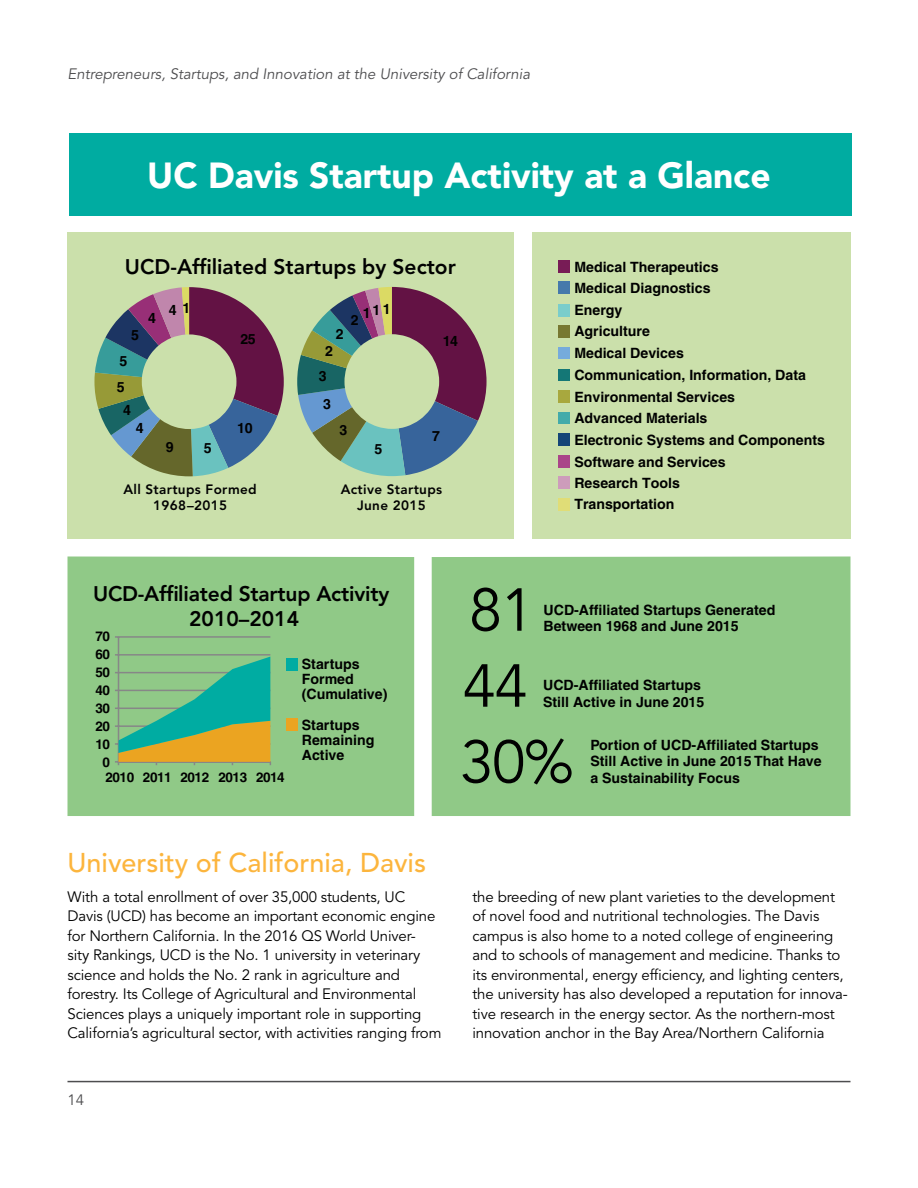
<style>
.page{position:relative;width:918px;height:1188px;background:#fff}
.page>*{position:absolute;margin:0;border:0;box-sizing:border-box;transform-origin:0 0}
.t1{font:60px "Avenir LT Std";color:#010101}
.t2{font:900 36px "Avenir LT Std";color:#fff}
.Heading_2{font:500 27px "Avenir LT Std";color:#fcb53d}
.t3{font:800 21px/25.2px "Avenir LT Std";color:#010101;text-align:center}
.Body_Text{font:15px/19.5px "Avenir LT Std";letter-spacing:-.01em;color:#000}
.t4{font:italic 15px "Avenir LT Std";color:#4d4d4f}
.t5{font:15px "Avenir LT Std";color:#4d4d4f}
.t6{font:700 14.25px/15px "Helvetica";color:#000}
.t7{font:700 14.1px/16.5px "Helvetica";color:#000}
.t8{font:700 14.1px "Helvetica";letter-spacing:-.025em;color:#010101}
.t9{font:800 13.5px/16.2px "Avenir LT Std";letter-spacing:.025em;color:#010101;text-align:center}
.t10{font:700 13.5px "Helvetica";letter-spacing:-.035em;color:#010101}
</style>
<div class="page">
<hr style="left:68px;top:1081px;width:782px;height:1px;background:#4d4d4f">
<div style="left:532px;top:232px;width:318px;height:307px;background:#cbe0ab"></div>
<div style="left:68px;top:232px;width:446px;height:307px;background:#cbe0ab"></div>
<div style="left:69px;top:134px;width:783px;height:82px;background:#00aca1"></div>
<div style="left:432px;top:557px;width:418px;height:259px;background:#90c987"></div>
<div style="left:68px;top:557px;width:346px;height:259px;background:#90c987"></div>
<div style="left:558px;top:260px;width:12px;height:13px;background:#781c56"></div>
<div style="left:558px;top:455px;width:12px;height:12px;background:#aa4589"></div>
<div style="left:558px;top:476px;width:12px;height:13px;background:#cd9cbb"></div>
<div style="left:558px;top:433px;width:12px;height:12px;background:#154577"></div>
<div style="left:558px;top:282px;width:12px;height:12px;background:#4579ab"></div>
<div style="left:558px;top:347px;width:12px;height:12px;background:#76abdc"></div>
<div style="left:558px;top:369px;width:12px;height:12px;background:#147776"></div>
<div style="left:558px;top:412px;width:12px;height:12px;background:#43abaa"></div>
<div style="left:558px;top:304px;width:12px;height:12px;background:#7acdcb"></div>
<div style="left:558px;top:325px;width:12px;height:12px;background:#777831"></div>
<div style="left:558px;top:391px;width:12px;height:12px;background:#a8a83e"></div>
<div style="left:558px;top:498px;width:12px;height:12px;background:#e0dd77"></div>
<svg style="left:297px;top:287px;width:190px;height:189px"></svg>
<svg style="left:94px;top:287px;width:190px;height:189px"></svg>
<hr style="left:119px;top:636px;width:151px;height:2px;background:#878787">
<hr style="left:118px;top:637px;width:1px;height:125px;background:#878787">
<svg style="left:115px;top:654px;width:156px;height:111px"></svg>
<div style="left:286px;top:658px;width:12px;height:12px;background:#00aca2"></div>
<div style="left:286px;top:718px;width:12px;height:13px;background:#eba421"></div>
<p class="t4" style="left:68px;top:65px;width:464px">Entrepreneurs, Startups, and Innovation at the University of California</p>
<p class="t2" style="left:147px;top:154px;width:625px">UC Davis Startup Activity at a Glance</p>
<p class="t3" style="left:125px;top:254px;width:332px">UCD-Affiliated Startups by Sector</p>
<p class="t8" style="left:131px;top:327px;width:9px">5</p>
<p class="t8" style="left:119px;top:352px;width:9px">5</p>
<p class="t8" style="left:117px;top:379px;width:9px">5</p>
<p class="t8" style="left:123px;top:401px;width:9px">4</p>
<p class="t8" style="left:148px;top:310px;width:9px">4</p>
<p class="t8" style="left:136px;top:419px;width:9px">4</p>
<p class="t8" style="left:169px;top:300px;width:23px">4 1</p>
<p class="t8" style="left:166px;top:438px;width:9px">9</p>
<p class="t8" style="left:204px;top:439px;width:9px">5</p>
<p class="t8" style="left:240px;top:330px;width:17px">25</p>
<p class="t8" style="left:237px;top:419px;width:17px">10</p>
<p class="t8" style="left:363px;top:301px;width:30px">111</p>
<p class="t8" style="left:351px;top:311px;width:9px">2</p>
<p class="t8" style="left:336px;top:325px;width:9px">2</p>
<p class="t8" style="left:325px;top:342px;width:9px">2</p>
<p class="t8" style="left:319px;top:367px;width:9px">3</p>
<p class="t8" style="left:323px;top:396px;width:9px">3</p>
<p class="t8" style="left:339px;top:421px;width:9px">3</p>
<p class="t8" style="left:375px;top:440px;width:9px">5</p>
<p class="t8" style="left:443px;top:332px;width:17px">14</p>
<p class="t8" style="left:432px;top:428px;width:9px">7</p>
<p class="t9" style="left:123px;top:481px;width:135px">All Startups Formed<br>1968–2015</p>
<p class="t9" style="left:341px;top:481px;width:103px">Active Startups<br>June 2015</p>
<p class="t6" style="left:574px;top:259px;width:146px">Medical Therapeutics</p>
<p class="t6" style="left:574px;top:280px;width:138px">Medical Diagnostics</p>
<p class="t6" style="left:574px;top:300px;width:77px;line-height:21px">Energy<br>Agriculture</p>
<p class="t6" style="left:574px;top:342px;width:233px;line-height:21.6px">Medical Devices<br>Communication, Information, Data</p>
<p class="t6" style="left:574px;top:410px;width:135px">Advanced Materials</p>
<p class="t6" style="left:574px;top:389px;width:162px">Environmental Services</p>
<p class="t6" style="left:574px;top:432px;width:252px">Electronic Systems and Components</p>
<p class="t6" style="left:574px;top:451px;width:153px;line-height:21px">Software and Services<br>Research Tools</p>
<p class="t6" style="left:574px;top:496px;width:102px">Transportation</p>
<p class="t3" style="left:93px;top:581px;width:298px">UCD-Affiliated Startup Activity<br>2010–2014</p>
<p class="t10" style="left:95px;top:628px;width:16px">70</p>
<p class="t1" style="left:469px;top:576px;width:67px">81</p>
<p class="t7" style="left:544px;top:601px;width:233px">UCD-Affiliated Startups Generated<br>Between 1968 and June 2015</p>
<p class="t10" style="left:95px;top:646px;width:16px">60</p>
<p class="t10" style="left:95px;top:664px;width:16px">50</p>
<p class="t10" style="left:95px;top:682px;width:16px">40</p>
<p class="t10" style="left:95px;top:700px;width:16px">30</p>
<p class="t10" style="left:95px;top:718px;width:16px">20</p>
<p class="t10" style="left:95px;top:736px;width:16px">10</p>
<p class="t10" style="left:103px;top:754px;width:9px">0</p>
<p class="t10" style="left:106px;top:769px;width:181px">2010 2011 2012 2013 2014</p>
<p class="t6" style="left:302px;top:657px;width:87px">Startups<br>Formed (Cumulative)</p>
<p class="t6" style="left:302px;top:717px;width:74px">Startups<br>Remaining<br>Active</p>
<p class="t1" style="left:462px;top:652px;width:67px">44</p>
<p class="t7" style="left:543px;top:677px;width:163px">UCD-Affiliated Startups<br>Still Active in June 2015</p>
<p class="t1" style="left:460px;top:727px;width:115px">30%</p>
<p class="t7" style="left:590px;top:736px;width:233px">Portion of UCD-Affiliated Startups<br>Still Active in June 2015 That Have a Sustainability Focus</p>
<p class="Heading_2" style="left:68px;top:847px;width:360px">University of California, Davis</p>
<p class="Body_Text" style="left:68px;top:887px;width:376px">With a total enrollment of over 35,000 students, UC Davis (UCD) has become an important economic engine for Northern California. In the 2016 QS World Univer-<br>sity Rankings, UCD is the No. 1 university in veterinary science and holds the No. 2 rank in agriculture and forestry. Its College of Agricultural and Environmental Sciences plays a uniquely important role in supporting California’s agricultural sector, with activities ranging from</p>
<p class="Body_Text" style="left:472px;top:887px;width:377px">the breeding of new plant varieties to the development of novel food and nutritional technologies. The Davis campus is also home to a noted college of engineering and to schools of management and medicine. Thanks to its environmental, energy efficiency, and lighting centers, the university has also developed a reputation for innova&shy;tive research in the energy sector. As the northern-most innovation anchor in the Bay Area/Northern California</p>
<p class="t5" style="left:68px;top:1091px;width:18px">14</p>
</div>
